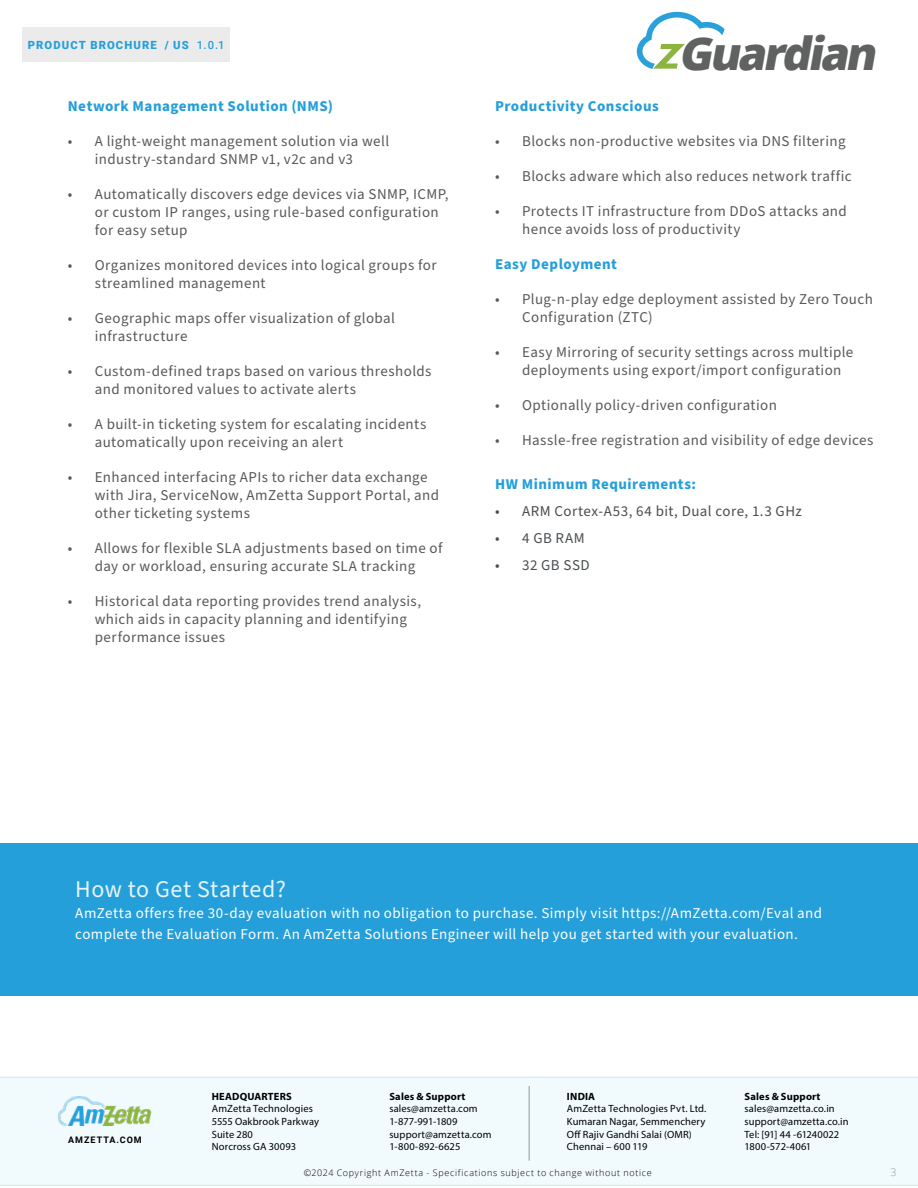
<style>
.page{position:relative;width:918px;height:1188px;background:#fff}
.page>*{position:absolute;margin:0;border:0;box-sizing:border-box;transform-origin:0 0}
.t1{font:italic 800 45.3px "Open Sans";color:#606161}
.t2{font:24px "Source Sans Pro";letter-spacing:.02em;color:#e7f3fa}
.t3{font:15px/18px "Source Sans Pro";letter-spacing:.025em;color:#58595b}
.t4{font:15px/21px "Source Sans Pro";letter-spacing:.025em;color:#fff}
.t5{font:700 15px "Source Sans Pro";letter-spacing:.03em;color:#249fda}
.t6{font:15px "Source Sans Pro";letter-spacing:.03em;color:#4a4e51}
.t7{font:900 11.25px "Roboto";letter-spacing:.095em;color:#249fda}
.t8{font:10.5px/12.6px "Myriad Pro";letter-spacing:.01em;color:#000}
.t9{font:700 10.5px "Myriad Pro";letter-spacing:.02em;color:#000}
.t10{font:300 10.5px "Open Sans";color:#939598}
.t11{font:300 9px "Open Sans";letter-spacing:.075em;color:#000}
.t12{font:700 9px "Roboto";letter-spacing:.115em;color:#000}
.s1{font-weight:500}
</style>
<div class="page">
<div style="left:22px;top:27px;width:208px;height:35px;background:#ebebec"></div>
<svg style="left:637px;top:12px;width:88px;height:57px"></svg>
<div style="left:0;top:1077px;width:918px;height:109px;background:#f1fafc"></div>
<hr style="left:529px;top:1086px;width:1px;height:75px;background:#939598">
<img style="left:59px;top:1097px;width:97px;height:29px">
<div style="left:0;top:843px;width:918px;height:152px;background:#249fda"></div>
<p class="t7" style="left:28px;top:37px;width:198px">PRODUCT BROCHURE / US <span class="s1">1.0.1</span></p>
<h1 class="t1" style="left:678px;top:19px;width:210px">Guardian</h1>
<p class="t5" style="left:68px;top:95px;width:267px">Network Management Solution (NMS)</p>
<p class="t3" style="left:95px;top:132px;width:296px;text-indent:-27px">• A light-weight management solution via well industry-standard SNMP v1, v2c and v3</p>
<p class="t3" style="left:95px;top:185px;width:355px;text-indent:-27px">• Automatically discovers edge devices via SNMP, ICMP, or custom IP ranges, using rule-based configuration for easy setup</p>
<p class="t3" style="left:95px;top:256px;width:343px;text-indent:-27px">• Organizes monitored devices into logical groups for streamlined management</p>
<p class="t3" style="left:95px;top:309px;width:302px;text-indent:-27px">• Geographic maps offer visualization of global infrastructure</p>
<p class="t3" style="left:95px;top:362px;width:338px;text-indent:-27px">• Custom-defined traps based on various thresholds and monitored values to activate alerts</p>
<p class="t3" style="left:95px;top:415px;width:333px;text-indent:-27px">• A built-in ticketing system for escalating incidents automatically upon receiving an alert</p>
<p class="t3" style="left:95px;top:468px;width:346px;text-indent:-27px">• Enhanced interfacing APIs to richer data exchange with Jira, ServiceNow, AmZetta Support Portal, and other ticketing systems</p>
<p class="t3" style="left:68px;top:539px;width:376px;text-align:center">• Allows for flexible SLA adjustments based on time of day or workload, ensuring accurate SLA tracking</p>
<p class="t3" style="left:95px;top:592px;width:328px;text-indent:-27px">• Historical data reporting provides trend analysis, which aids in capacity planning and identifying performance issues</p>
<p class="t5" style="left:495px;top:95px;width:165px">Productivity Conscious</p>
<p class="t3" style="left:495px;top:132px;width:352px">• Blocks non-productive websites via DNS filtering</p>
<p class="t3" style="left:495px;top:167px;width:358px">• Blocks adware which also reduces network traffic</p>
<p class="t3" style="left:522px;top:202px;width:326px;text-indent:-27px">• Protects IT infrastructure from DDoS attacks and hence avoids loss of productivity</p>
<p class="t5" style="left:495px;top:254px;width:123px">Easy Deployment</p>
<p class="t3" style="left:522px;top:290px;width:352px;text-indent:-27px">• Plug-n-play edge deployment assisted by Zero Touch<br>Configuration (ZTC)</p>
<p class="t3" style="left:522px;top:343px;width:333px;text-indent:-27px">• Easy Mirroring of security settings across multiple deployments using export/import configuration</p>
<p class="t3" style="left:495px;top:396px;width:283px">• Optionally policy-driven configuration</p>
<p class="t3" style="left:495px;top:431px;width:380px">• Hassle-free registration and visibility of edge devices</p>
<p class="t5" style="left:495px;top:474px;width:202px">HW Minimum Requirements:</p>
<p class="t6" style="left:495px;top:501px;width:308px">• ARM Cortex-A53, 64 bit, Dual core, 1.3 GHz</p>
<p class="t6" style="left:495px;top:528px;width:91px">• 4 GB RAM</p>
<p class="t6" style="left:495px;top:555px;width:96px">• 32 GB SSD</p>
<h2 class="t2" style="left:75px;top:873px;width:212px">How to Get Started?</h2>
<p class="t4" style="left:75px;top:903px;width:748px">AmZetta offers free 30-day evaluation with no obligation to purchase. Simply visit https://AmZetta.com/Eval and complete the Evaluation Form. An AmZetta Solutions Engineer will help you get started with your evaluation.</p>
<p class="t12" style="left:68px;top:1134px;width:75px">AMZETTA.COM</p>
<p class="t9" style="left:212px;top:1089px;width:82px">HEADQUARTERS</p>
<p class="t8" style="left:212px;top:1102px;width:109px">AmZetta Technologies<br>5555 Oakbrook Parkway<br>Suite 280<br>Norcross GA 30093</p>
<p class="t9" style="left:389px;top:1089px;width:77px">Sales &amp; Support</p>
<p class="t8" style="left:389px;top:1102px;width:104px">sales@amzetta.com<br>1-877-991-1809 support@amzetta.com<br>1-800-892-6625</p>
<p class="t9" style="left:567px;top:1089px;width:30px">INDIA</p>
<p class="t8" style="left:567px;top:1102px;width:141px">AmZetta Technologies Pvt. Ltd.<br>Kumaran Nagar, Semmenchery<br>Off Rajiv Gandhi Salai (OMR)<br>Chennai – 600 119</p>
<p class="t11" style="left:304px;top:1166px;width:349px">©2024 Copyright AmZetta - Specifications subject to change without notice</p>
<p class="t9" style="left:745px;top:1089px;width:77px">Sales &amp; Support</p>
<p class="t8" style="left:745px;top:1102px;width:106px">sales@amzetta.co.in support@amzetta.co.in<br>Tel: [91] 44 -61240022<br>1800-572-4061</p>
<p class="t10" style="left:891px;top:1165px;width:7px">3</p>
</div>
